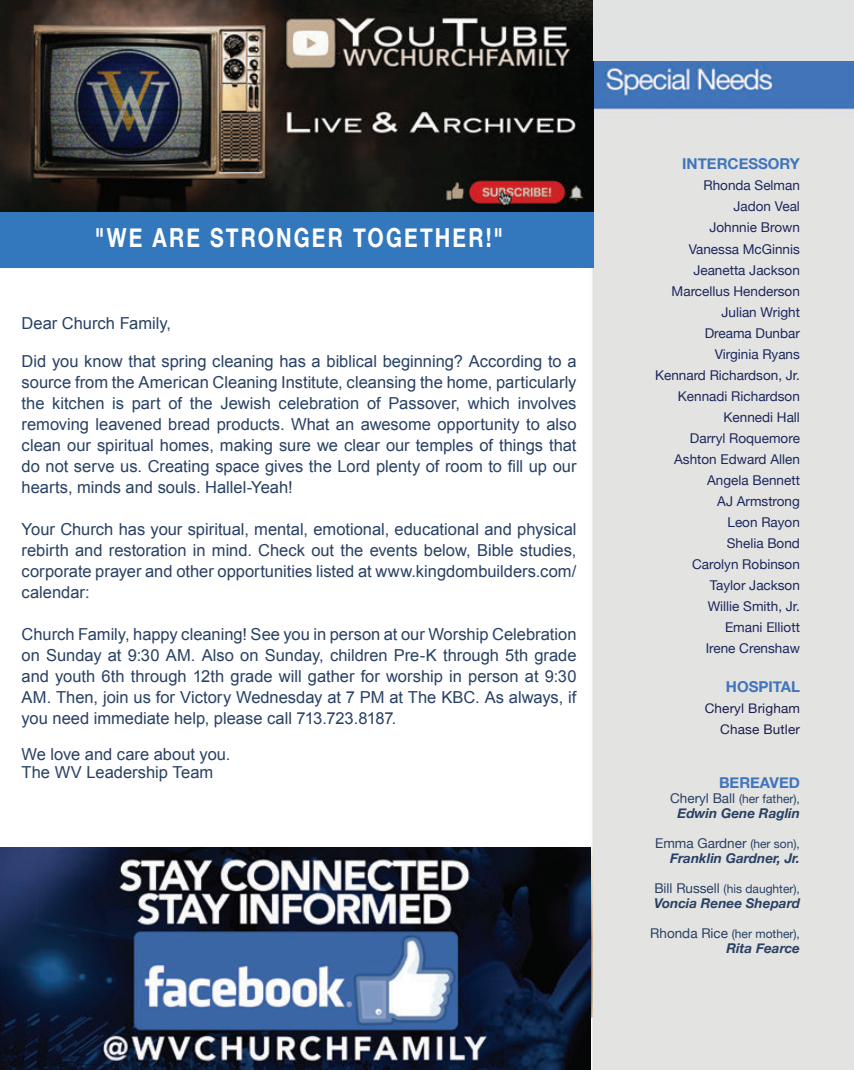
<style>
.page{position:relative;width:854px;height:1070px;background:#fff}
.page>*{position:absolute;margin:0;border:0;box-sizing:border-box;transform-origin:0 0}
.t1{font:700 26.25px "Helvetica Neue";letter-spacing:.1em;color:#fff;scale:.8 1}
.t2{font:16.5px/21px "Arial";color:#294164;text-align:justify}
.t3{font:700 15px "Helvetica Neue";color:#4175bb}
.t4{font:13.5px/21px "Helvetica Neue";color:#1d285c;text-align:right}
.t5{font:italic 700 13.5px/15px "Helvetica Neue";color:#294164;text-align:right}
.t6{font:13.2px/21px "Helvetica Neue";letter-spacing:.01em;color:#1a1e4d;text-align:right}
.t7{font:12px "Helvetica Neue";color:#294164}
.s1{font-size:13.5px}
.s2{font-weight:400;font-style:normal}
.s3{font-weight:400;font-style:normal;font-size:12px}
</style>
<div class="page">
<img style="left:0;top:60px;width:853px;height:1009px">
<div style="left:0;top:211px;width:593px;height:56px;background:#3378bd"></div>
<div style="left:0;top:842px;width:590px;height:199px;background:#fff"></div>
<img style="left:0;top:0;width:593px;height:212px">
<img style="left:0;top:847px;width:590px;height:222px">
<div style="left:592px;top:0;width:261px;height:60px;background:#e1e2e2"></div>
<h1 class="t1" style="left:95px;top:216px;width:511px">"WE ARE STRONGER TOGETHER!"</h1>
<p class="t2" style="left:22px;top:313px;width:151px">Dear Church Family,</p>
<p class="t2" style="left:22px;top:350px;width:556px">Did you know that spring cleaning has a biblical beginning? According to a source from the American Cleaning Institute, cleansing the home, particularly the kitchen is part of the Jewish celebration of Passover, which involves removing leavened bread products. What an awesome opportunity to also clean our spiritual homes, making sure we clear our temples of things that do not serve us. Creating space gives the Lord plenty of room to fill up our hearts, minds and souls. Hallel-Yeah!</p>
<p class="t2" style="left:22px;top:518px;width:556px">Your Church has your spiritual, mental, emotional, educational and physical rebirth and restoration in mind. Check out the events below, Bible studies, corporate prayer and other opportunities listed at www.kingdombuilders.com/ calendar:</p>
<p class="t2" style="left:22px;top:623px;width:556px">Church Family, happy cleaning! See you in person at our Worship Celebration on Sunday at 9:30 AM. Also on Sunday, children Pre-K through 5th grade and youth 6th through 12th grade will gather for worship in person at 9:30<br>AM. Then, join us for Victory Wednesday at 7 PM at The KBC. As always, if you need immediate help, please call 713.723.8187.</p>
<p class="t2" style="left:22px;top:745px;width:210px;line-height:18px">We love and care about you.<br>The WV Leadership Team</p>
<p class="t3" style="left:682px;top:152px;width:119px">INTERCESSORY</p>
<p class="t4" style="left:654px;top:176px;width:146px">Rhonda Selman<br>Jadon Veal<br>Johnnie Brown<br>Vanessa McGinnis<br>Jeanetta Jackson<br>Marcellus Henderson<br>Julian Wright<br>Dreama Dunbar<br>Virginia Ryans<br>Kennard Richardson, Jr.<br>Kennadi Richardson<br>Kennedi Hall<br>Darryl Roquemore<br>Ashton Edward Allen<br>Angela Bennett<br>AJ Armstrong<br>Leon Rayon<br>Shelia Bond<br>Carolyn Robinson<br>Taylor Jackson<br>Willie Smith, Jr.<br>Emani Elliott<br>Irene Crenshaw</p>
<p class="t3" style="left:725px;top:674px;width:75px">HOSPITAL</p>
<p class="t6" style="left:704px;top:698px;width:97px">Cheryl Brigham<br>Chase Butler</p>
<p class="t3" style="left:718px;top:770px;width:82px">BEREAVED</p>
<p class="t7" style="left:670px;top:789px;width:131px"><span class="s1">Cheryl Ball</span> (her father),</p>
<p class="t5" style="left:677px;top:805px;width:124px">Edwin Gene Raglin</p>
<p class="t5" style="left:655px;top:835px;width:146px"><span class="s2">Emma Gardner</span> <span class="s3">(her son),<br></span>Franklin Gardner, Jr.</p>
<p class="t7" style="left:654px;top:879px;width:147px"><span class="s1">Bill Russell</span> (his daughter),</p>
<p class="t5" style="left:654px;top:895px;width:147px">Voncia Renee Shepard</p>
<p class="t7" style="left:650px;top:924px;width:151px"><span class="s1">Rhonda Rice</span> (her mother),</p>
<p class="t5" style="left:726px;top:940px;width:75px">Rita Fearce</p>
</div>
